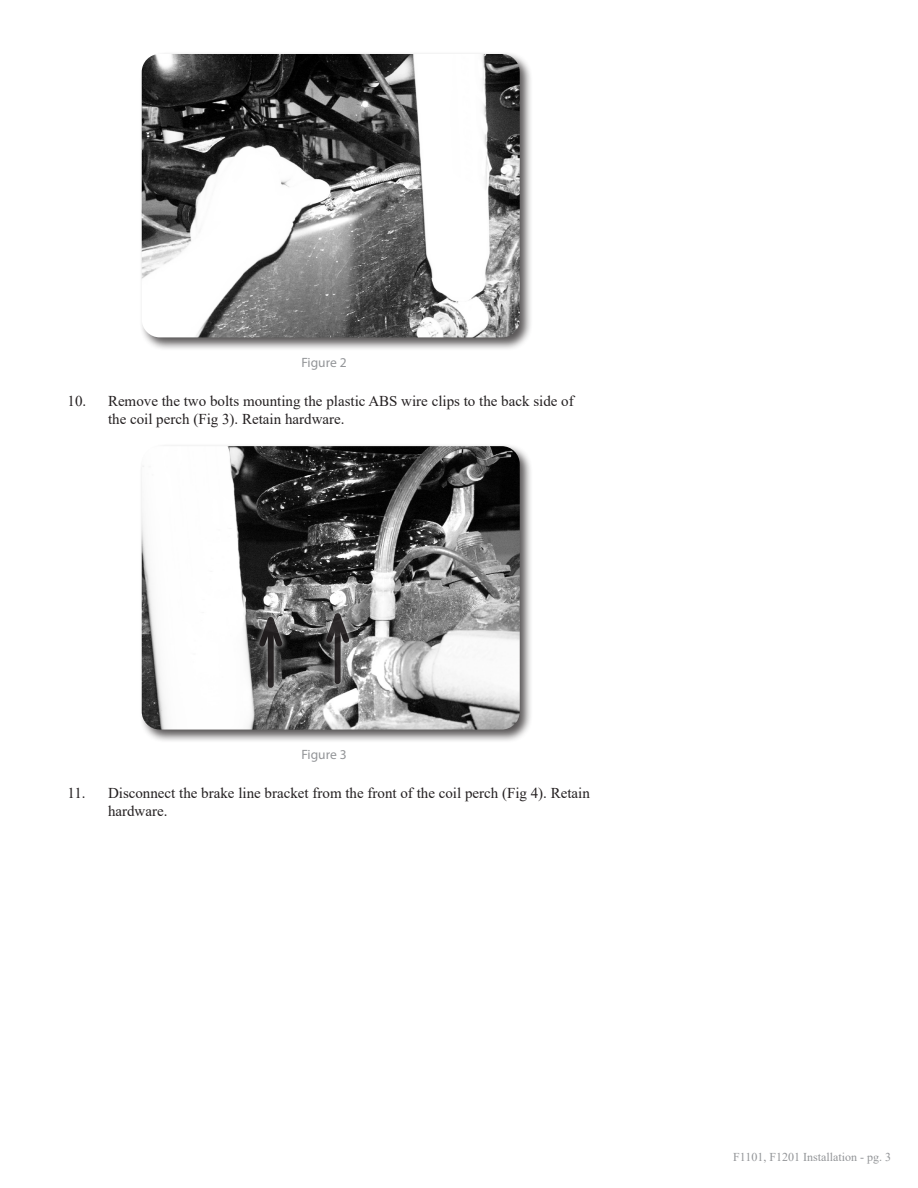
<style>
.page{position:relative;width:918px;height:1188px;background:#fff}
.page>*{position:absolute;margin:0;border:0;box-sizing:border-box;transform-origin:0 0}
.t1{font:15px/18px "Times New Roman";color:#231f20}
.t2{font:13.5px "Myriad Pro";color:#939598}
.t3{font:12px "Times New Roman";color:#939598}
</style>
<div class="page">
<div style="left:139px;top:51px;width:394px;height:300px;background:#231f20;opacity:.75"></div>
<img style="left:142px;top:54px;width:378px;height:283px">
<div style="left:139px;top:443px;width:394px;height:300px;background:#231f20;opacity:.75"></div>
<img style="left:142px;top:446px;width:378px;height:284px">
<svg style="left:254px;top:612px;width:34px;height:82px"></svg>
<div style="left:268px;top:620px;width:6px;height:65px;background:#231f20"></div>
<svg style="left:254px;top:604px;width:33px;height:47px;background:#646363"></svg>
<svg style="left:321px;top:608px;width:34px;height:83px"></svg>
<div style="left:335px;top:616px;width:6px;height:65px;background:#231f20"></div>
<svg style="left:321px;top:600px;width:33px;height:48px;background:#6a696a"></svg>
<p class="t2" style="left:301px;top:354px;width:47px">Figure 2</p>
<p class="t1" style="left:108px;top:392px;width:467px;text-indent:-40px">10. Remove the two bolts mounting the plastic ABS wire clips to the back side of the coil perch (Fig 3). Retain hardware.</p>
<p class="t2" style="left:301px;top:746px;width:47px">Figure 3</p>
<p class="t1" style="left:108px;top:784px;width:483px;text-indent:-40px">11. Disconnect the brake line bracket from the front of the coil perch (Fig 4). Retain hardware.</p>
<p class="t3" style="left:733px;top:1149px;width:159px">F1101, F1201 Installation - pg. 3</p>
</div>
